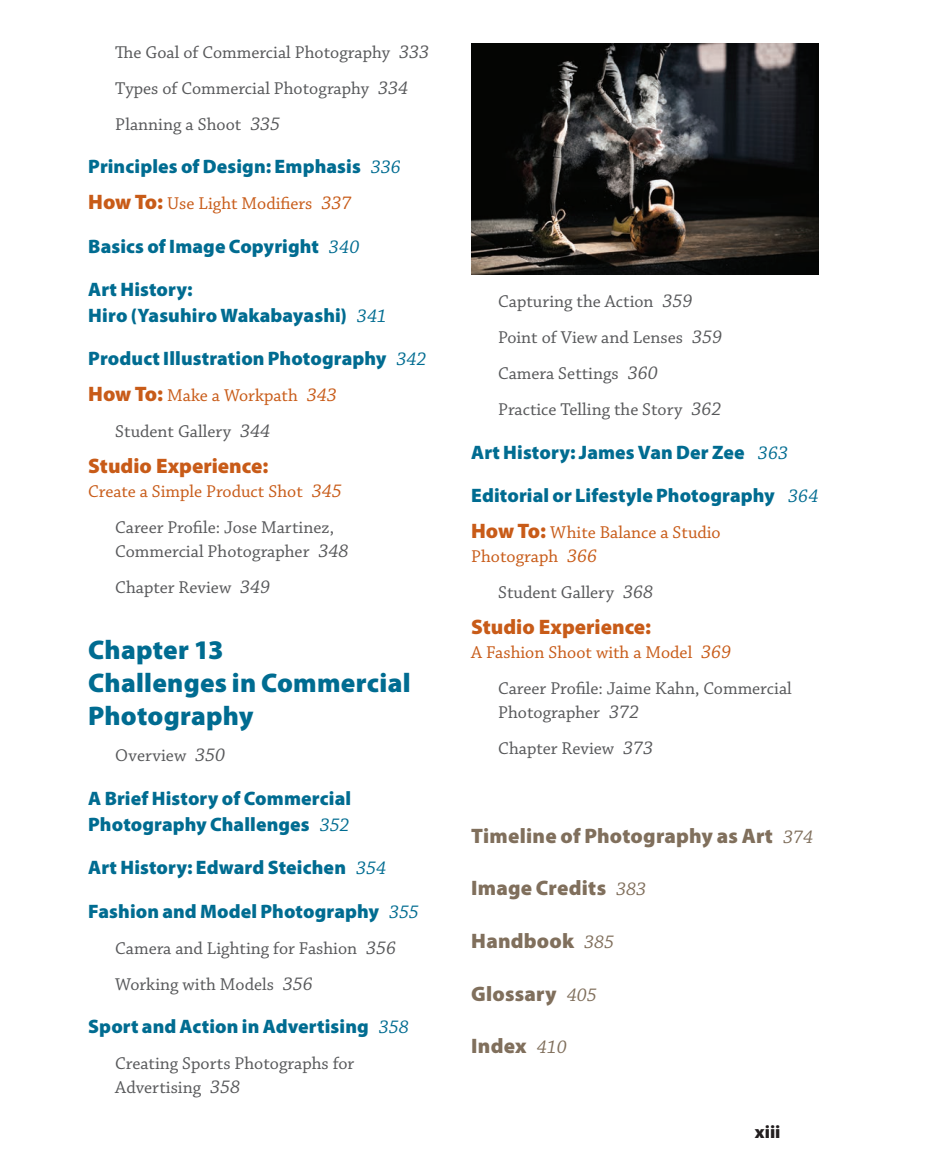
<style>
.page{position:relative;width:928px;height:1176px;background:#fff}
.page>*{position:absolute;margin:0;border:0;box-sizing:border-box;transform-origin:0 0}
.t1{font:900 27px/33px "Myriad Pro";letter-spacing:.01em;color:#006c91}
.t2{font:900 21px "Myriad Pro";letter-spacing:.01em;color:#806f5c}
.t3{font:900 21px "Myriad Pro";color:#c85b18}
.t4{font:900 19.5px/25.5px "Myriad Pro";letter-spacing:.005em;color:#006c91}
.t5{font:18px/36px "Chaparral Pro";color:#57585a}
.t6{font:18px/24px "Chaparral Pro";color:#c85b18}
.t7{font:900 18px "Myriad Pro";color:#231f20}
.s1{font-style:italic;font-size:19.5px}
.s2{font-family:"Chaparral Pro";font-weight:400;font-style:italic}
.s3{font-family:"Myriad Pro";font-weight:900;font-size:21px}
.s4{font-family:"Myriad Pro";font-weight:900;font-size:21px;color:#c85b18}
.s5{color:#c85b18}
.s6{font-style:italic;font-size:19.5px;color:#c85b18}
.s7{font-family:"Chaparral Pro";font-weight:400;font-style:italic;font-size:19.5px}
</style>
<div class="page">
<img style="left:471px;top:43px;width:347px;height:232px">
<p class="t5" style="left:115px;top:35px;width:315px">The Goal of Commercial Photography <span class="s1">333<br></span>Types of Commercial Photography <span class="s1">334<br></span>Planning a Shoot <span class="s1">335</span></p>
<p class="t4" style="left:88px;top:153px;width:314px">Principles of Design: Emphasis <span class="s2">336</span></p>
<p class="t6" style="left:88px;top:192px;width:264px"><span class="s3">How To:</span> Use Light Modifiers <span class="s1">337</span></p>
<p class="t4" style="left:88px;top:233px;width:272px">Basics of Image Copyright <span class="s2">340</span></p>
<p class="t4" style="left:88px;top:276px;width:300px">Art History:<br>Hiro (Yasuhiro Wakabayashi) <span class="s2">341</span></p>
<p class="t4" style="left:88px;top:345px;width:339px">Product Illustration Photography <span class="s2">342</span></p>
<p class="t5" style="left:115px;top:378px;width:223px;text-indent:-27px"><span class="s4">How To:</span> <span class="s5">Make a Workpath</span> <span class="s6">343<br></span>Student Gallery <span class="s1">344</span></p>
<p class="t3" style="left:88px;top:452px;width:181px">Studio Experience:</p>
<p class="t5" style="left:115px;top:474px;width:228px;text-indent:-27px"><span class="s5">Create a Simple Product Shot</span> <span class="s6">345<br></span>Career Profile: Jose Martinez,</p>
<p class="t5" style="left:115px;top:534px;width:234px">Commercial Photographer <span class="s1">348<br></span>Chapter Review <span class="s1">349</span></p>
<h1 class="t1" style="left:88px;top:632px;width:324px">Chapter 13<br>Challenges in Commercial<br>Photography</h1>
<p class="t5" style="left:115px;top:738px;width:111px">Overview <span class="s1">350</span></p>
<p class="t4" style="left:88px;top:785px;width:264px">A Brief History of Commercial<br>Photography Challenges <span class="s2">352</span></p>
<p class="t4" style="left:88px;top:854px;width:299px">Art History: Edward Steichen <span class="s2">354</span></p>
<p class="t4" style="left:88px;top:897px;width:332px">Fashion and Model Photography <span class="s2">355</span></p>
<p class="t5" style="left:115px;top:930px;width:282px">Camera and Lighting for Fashion <span class="s1">356<br></span>Working with Models <span class="s1">356</span></p>
<p class="t4" style="left:88px;top:1013px;width:322px">Sport and Action in Advertising <span class="s2">358</span></p>
<p class="t5" style="left:115px;top:1052px;width:240px;line-height:24px">Creating Sports Photographs for<br>Advertising <span class="s1">358</span></p>
<p class="t5" style="left:498px;top:284px;width:225px">Capturing the Action <span class="s1">359<br></span>Point of View and Lenses <span class="s1">359<br></span>Camera Settings <span class="s1">360<br></span>Practice Telling the Story <span class="s1">362</span></p>
<p class="t4" style="left:471px;top:438px;width:318px">Art History: James Van Der Zee <span class="s2">363</span></p>
<p class="t4" style="left:471px;top:482px;width:348px">Editorial or Lifestyle Photography <span class="s2">364</span></p>
<p class="t6" style="left:471px;top:521px;width:251px"><span class="s3">How To:</span> White Balance a Studio<br>Photograph <span class="s1">366</span></p>
<p class="t5" style="left:498px;top:575px;width:156px">Student Gallery <span class="s1">368</span></p>
<p class="t3" style="left:471px;top:613px;width:181px">Studio Experience:</p>
<p class="t5" style="left:498px;top:635px;width:295px;text-indent:-27px"><span class="s5">A Fashion Shoot with a Model</span> <span class="s6">369<br></span>Career Profile: Jaime Kahn, Commercial</p>
<p class="t5" style="left:498px;top:695px;width:156px">Photographer <span class="s1">372<br></span>Chapter Review <span class="s1">373</span></p>
<p class="t2" style="left:471px;top:821px;width:343px">Timeline of Photography as Art <span class="s7">374</span></p>
<p class="t2" style="left:471px;top:874px;width:176px">Image Credits <span class="s7">383</span></p>
<p class="t2" style="left:471px;top:926px;width:144px">Handbook <span class="s7">385</span></p>
<p class="t2" style="left:471px;top:979px;width:127px">Glossary <span class="s7">405</span></p>
<p class="t2" style="left:471px;top:1031px;width:97px">Index <span class="s7">410</span></p>
<p class="t7" style="left:754px;top:1119px;width:27px">xiii</p>
</div>
